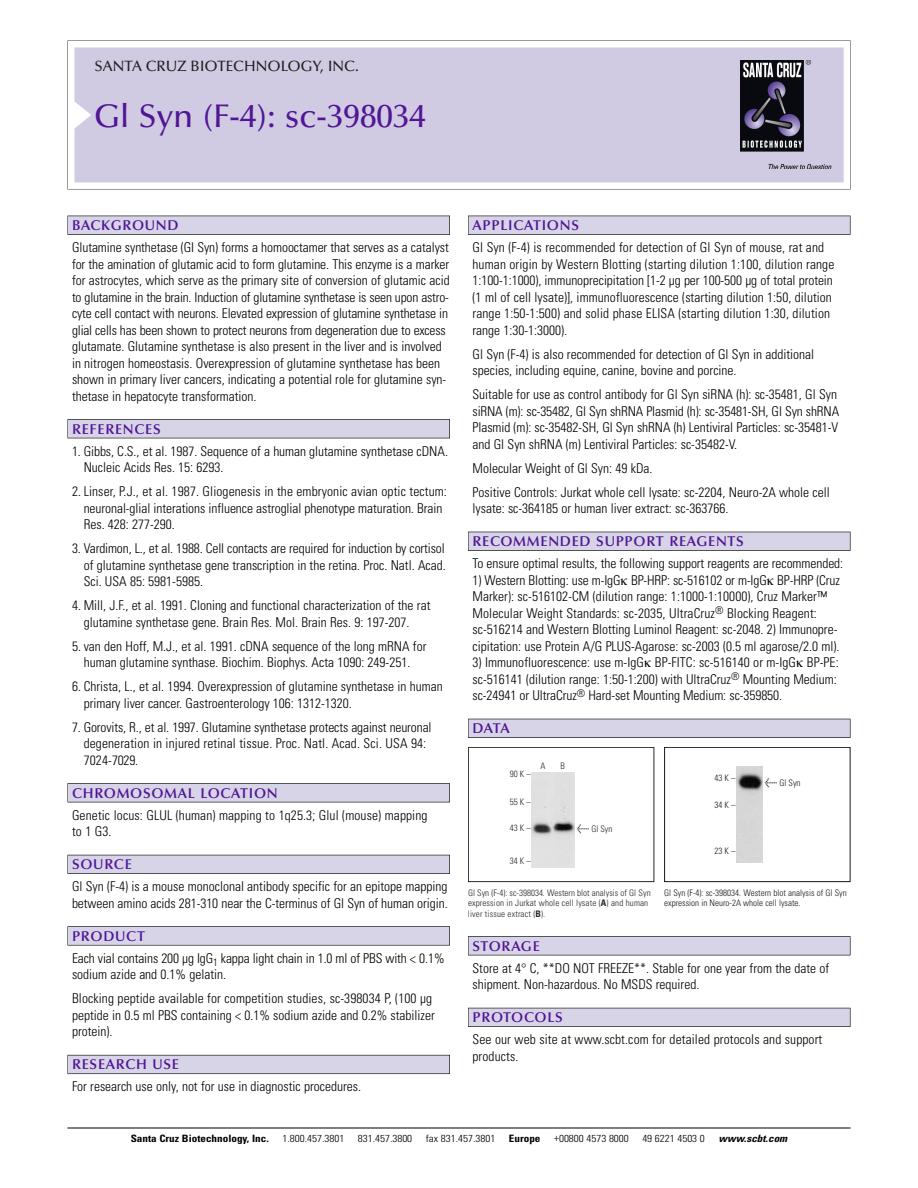
<style>
.page{position:relative;width:918px;height:1188px;background:#fff}
.page>*{position:absolute;margin:0;border:0;box-sizing:border-box;transform-origin:0 0}
.t1{font:500 33px "Optima";color:#511695}
.t2{font:500 15px "Optima";color:#231f20}
.t3{font:600 14.25px "Optima";letter-spacing:.05em;color:#511695}
.t4{font:300 condensed 13.5px/16.5px "Univers";color:#000}
.t5{font:300 condensed 10.2px "Univers";color:#000;scale:1.1 1}
.t6{font:700 condensed 10.2px "Univers";color:#000;scale:1.1 1}
.t7{font:italic 700 condensed 10.2px "Univers";color:#000;scale:1.1 1}
.t8{font:300 condensed 9px/10.5px "Univers";letter-spacing:.015em;color:#272627}
.t9{font:300 condensed 9px/10.5px "Univers";color:#191919}
.s1{font-family:"Meta Plus";font-weight:400;font-stretch:normal;font-size:10.5px}
.s2{font-weight:700}
</style>
<div class="page">
<svg style="left:74px;top:41px;width:777px;height:148px"></svg>
<div style="left:74px;top:47px;width:770px;height:135px;background:#d1cae3"></div>
<img style="left:741px;top:60px;width:90px;height:108px">
<div style="left:68px;top:216px;width:382px;height:19px;background:#535256"></div>
<div style="left:68px;top:216px;width:381px;height:18px;background:#d7d4e8"></div>
<div style="left:68px;top:419px;width:382px;height:19px;background:#515155"></div>
<div style="left:68px;top:420px;width:381px;height:18px;background:#d7d4e8"></div>
<div style="left:68px;top:783px;width:382px;height:19px;background:#545357"></div>
<div style="left:68px;top:784px;width:381px;height:18px;background:#d7d4e8"></div>
<div style="left:68px;top:855px;width:382px;height:19px;background:#535259"></div>
<div style="left:68px;top:855px;width:381px;height:18px;background:#d7d4e8"></div>
<svg style="left:68px;top:926px;width:382px;height:20px"></svg>
<div style="left:68px;top:927px;width:381px;height:18px;background:#d7d4e8"></div>
<div style="left:68px;top:1055px;width:382px;height:19px;background:#64626c"></div>
<div style="left:68px;top:1055px;width:381px;height:18px;background:#d7d4e8"></div>
<div style="left:468px;top:216px;width:382px;height:19px;background:#535256"></div>
<div style="left:468px;top:216px;width:382px;height:18px;background:#d7d4e8"></div>
<div style="left:468px;top:532px;width:382px;height:19px;background:#525156"></div>
<div style="left:468px;top:532px;width:382px;height:18px;background:#d7d4e8"></div>
<div style="left:468px;top:719px;width:382px;height:19px;background:#515057"></div>
<div style="left:468px;top:719px;width:382px;height:18px;background:#d7d4e8"></div>
<div style="left:468px;top:936px;width:382px;height:19px;background:#545357"></div>
<div style="left:468px;top:937px;width:382px;height:18px;background:#d7d4e8"></div>
<div style="left:468px;top:1008px;width:382px;height:19px;background:#535259"></div>
<div style="left:468px;top:1008px;width:382px;height:18px;background:#d7d4e8"></div>
<hr style="left:68px;top:1128px;width:782px;height:1px;background:#000">
<div style="left:664px;top:747px;width:186px;height:135px;border:1px solid #191919"></div>
<img style="left:737px;top:767px;width:26px;height:95px">
<div style="left:468px;top:747px;width:186px;height:135px;border:1px solid #272627"></div>
<img style="left:532px;top:772px;width:43px;height:95px">
<p class="t2" style="left:94px;top:60px;width:266px">SANTA CRUZ BIOTECHNOLOGY, INC.</p>
<p class="t1" style="left:94px;top:102px;width:333px">Gl Syn (F-4): sc-398034</p>
<p class="t3" style="left:72px;top:219px;width:108px">BACKGROUND</p>
<p class="t4" style="left:72px;top:240px;width:379px">Glutamine synthetase (GI Syn) forms a homooctamer that serves as a catalyst for the amination of glutamic acid to form glutamine. This enzyme is a marker for astrocytes, which serve as the primary site of conversion of glutamic acid to glutamine in the brain. Induction of glutamine synthetase is seen upon astro&shy;cyte cell contact with neurons. Elevated expression of glutamine synthetase in glial cells has been shown to protect neurons from degeneration due to excess glutamate. Glutamine synthetase is also present in the liver and is involved in nitrogen homeostasis. Overexpression of glutamine synthetase has been shown in primary liver cancers, indicating a potential role for glutamine syn&shy;thetase in hepatocyte transformation.</p>
<p class="t3" style="left:72px;top:423px;width:90px">REFERENCES</p>
<p class="t4" style="left:84px;top:444px;width:366px;text-indent:-12px">1. Gibbs, C.S., et al. 1987. Sequence of a human glutamine synthetase cDNA.<br>Nucleic Acids Res. 15: 6293.</p>
<p class="t4" style="left:84px;top:484px;width:365px;text-indent:-12px">2. Linser, P.J., et al. 1987. Gliogenesis in the embryonic avian optic tectum: neuronal-glial interations influence astroglial phenotype maturation. Brain<br>Res. 428: 277-290.</p>
<p class="t4" style="left:84px;top:541px;width:364px;text-align:justify;text-indent:-12px">3. Vardimon, L., et al. 1988. Cell contacts are required for induction by cortisol of glutamine synthetase gene transcription in the retina. Proc. Natl. Acad.<br>Sci. USA 85: 5981-5985.</p>
<p class="t4" style="left:84px;top:598px;width:348px;text-indent:-12px">4. Mill, J.F., et al. 1991. Cloning and functional characterization of the rat glutamine synthetase gene. Brain Res. Mol. Brain Res. 9: 197-207.</p>
<p class="t4" style="left:72px;top:639px;width:356px;text-align:center">5. van den Hoff, M.J., et al. 1991. cDNA sequence of the long mRNA for human glutamine synthase. Biochim. Biophys. Acta 1090: 249-251.</p>
<p class="t4" style="left:84px;top:679px;width:361px;text-indent:-12px">6. Christa, L., et al. 1994. Overexpression of glutamine synthetase in human primary liver cancer. Gastroenterology 106: 1312-1320.</p>
<p class="t4" style="left:84px;top:720px;width:349px;text-indent:-12px">7. Gorovits, R., et al. 1997. Glutamine synthetase protects against neuronal degeneration in injured retinal tissue. Proc. Natl. Acad. Sci. USA 94:<br>7024-7029.</p>
<p class="t3" style="left:72px;top:787px;width:207px">CHROMOSOMAL LOCATION</p>
<p class="t4" style="left:72px;top:808px;width:357px">Genetic locus: GLUL (human) mapping to 1q25.3; Glul (mouse) mapping to 1 G3.</p>
<p class="t3" style="left:72px;top:858px;width:61px">SOURCE</p>
<p class="t4" style="left:72px;top:880px;width:377px">Gl Syn (F-4) is a mouse monoclonal antibody specific for an epitope mapping between amino acids 281-310 near the C-terminus of Gl Syn of human origin.</p>
<p class="t3" style="left:72px;top:930px;width:74px">PRODUCT</p>
<p class="t4" style="left:72px;top:951px;width:374px">Each vial contains 200 µg IgG<sub>1</sub> kappa light chain in 1.0 ml of PBS with &lt; 0.1% sodium azide and 0.1% gelatin.</p>
<p class="t4" style="left:72px;top:992px;width:364px">Blocking peptide available for competition studies, sc-398034 P, (100 µg peptide in 0.5 ml PBS containing &lt; 0.1% sodium azide and 0.2% stabilizer protein).</p>
<p class="t3" style="left:72px;top:1059px;width:109px">RESEARCH USE</p>
<p class="t4" style="left:72px;top:1080px;width:291px">For research use only, not for use in diagnostic procedures.</p>
<p class="t3" style="left:473px;top:219px;width:108px">APPLICATIONS</p>
<p class="t4" style="left:473px;top:240px;width:363px">Gl Syn (F-4) is recommended for detection of Gl Syn of mouse, rat and human origin by Western Blotting (starting dilution 1:100, dilution range 1:100-1:1000), immunoprecipitation [1-2 µg per 100-500 µg of total protein (1 ml of cell lysate)], immunofluorescence (starting dilution 1:50, dilution range 1:50-1:500) and solid phase ELISA (starting dilution 1:30, dilution range 1:30-1:3000).</p>
<p class="t4" style="left:473px;top:347px;width:343px">Gl Syn (F-4) is also recommended for detection of Gl Syn in additional species, including equine, canine, bovine and porcine.</p>
<p class="t4" style="left:473px;top:387px;width:368px">Suitable for use as control antibody for Gl Syn siRNA (h): sc-35481, Gl Syn siRNA (m): sc-35482, Gl Syn shRNA Plasmid (h): sc-35481-SH, Gl Syn shRNA Plasmid (m): sc-35482-SH, Gl Syn shRNA (h) Lentiviral Particles: sc-35481-V and Gl Syn shRNA (m) Lentiviral Particles: sc-35482-V.</p>
<p class="t4" style="left:473px;top:461px;width:181px">Molecular Weight of Gl Syn: 49 kDa.</p>
<p class="t4" style="left:473px;top:485px;width:359px">Positive Controls: Jurkat whole cell lysate: sc-2204, Neuro-2A whole cell lysate: sc-364185 or human liver extract: sc-363766.</p>
<p class="t3" style="left:473px;top:535px;width:273px">RECOMMENDED SUPPORT REAGENTS</p>
<p class="t4" style="left:473px;top:556px;width:372px">To ensure optimal results, the following support reagents are recommended:</p>
<p class="t4" style="left:473px;top:573px;width:369px">1) Western Blotting: use m-IgG BP-HRP: sc-516102 or m-IgG BP-HRP (Cruz Marker): sc-516102-CM (dilution range: 1:1000-1:10000), Cruz Marker™ Molecular Weight Standards: sc-2035, UltraCruz<sup>®</sup> Blocking Reagent: sc-516214 and Western Blotting Luminol Reagent: sc-2048. 2) Immunopre&shy;cipitation: use Protein A/G PLUS-Agarose: sc-2003 (0.5 ml agarose/2.0 ml).</p>
<p class="t4" style="left:473px;top:655px;width:368px">3) Immunofluorescence: use m-IgG BP-FITC: sc-516140 or m-IgG BP-PE: sc-516141 (dilution range: 1:50-1:200) with UltraCruz<sup>®</sup> Mounting Medium: sc-24941 or UltraCruz<sup>®</sup> Hard-set Mounting Medium: sc-359850.</p>
<p class="t3" style="left:473px;top:722px;width:39px">DATA</p>
<p class="t8" style="left:510px;top:770px;width:22px">90K–</p>
<p class="t8" style="left:510px;top:798px;width:22px">55K–</p>
<p class="t8" style="left:510px;top:824px;width:22px">43K–</p>
<p class="t8" style="left:510px;top:856px;width:22px">34K–</p>
<p class="t8" style="left:540px;top:761px;width:7px">A</p>
<p class="t8" style="left:561px;top:761px;width:6px">B</p>
<p class="t8" style="left:577px;top:824px;width:37px"><span class="s1">&lt;</span> Gl Syn</p>
<p class="t8" style="left:468px;top:888px;width:184px">Gl Syn (F-4): sc-398034. Western blot analysis of Gl Syn expression in Jurkat whole cell lysate (<span class="s2">A</span>) and human liver tissue extract (<span class="s2">B</span>).</p>
<p class="t9" style="left:715px;top:774px;width:22px">43K–</p>
<p class="t9" style="left:715px;top:800px;width:22px">34K–</p>
<p class="t9" style="left:715px;top:847px;width:22px">23K–</p>
<p class="t9" style="left:765px;top:778px;width:37px"><span class="s1">&lt;</span> Gl Syn</p>
<p class="t9" style="left:664px;top:888px;width:184px">Gl Syn (F-4): sc-398034. Western blot analysis of Gl Syn expression in Neuro-2A whole cell lysate.</p>
<p class="t3" style="left:473px;top:940px;width:69px">STORAGE</p>
<p class="t4" style="left:473px;top:961px;width:358px">Store at 4° C, **DO NOT FREEZE**. Stable for one year from the date of shipment. Non-hazardous. No MSDS required.</p>
<p class="t3" style="left:473px;top:1011px;width:92px">PROTOCOLS</p>
<p class="t4" style="left:473px;top:1033px;width:351px">See our web site at www.scbt.com for detailed protocols and support products.</p>
<p class="t6" style="left:131px;top:1135px;width:127px">Santa Cruz Biotechnology, Inc.</p>
<p class="t5" style="left:282px;top:1135px;width:58px">1.800.457.3801</p>
<p class="t5" style="left:358px;top:1135px;width:51px">831.457.3800</p>
<p class="t5" style="left:426px;top:1135px;width:65px">fax 831.457.3801</p>
<p class="t6" style="left:509px;top:1135px;width:30px">Europe</p>
<p class="t5" style="left:554px;top:1135px;width:69px">+00800 4573 8000</p>
<p class="t5" style="left:642px;top:1135px;width:58px">49 6221 4503 0</p>
<p class="t7" style="left:719px;top:1135px;width:66px">www.scbt.com</p>
</div>
